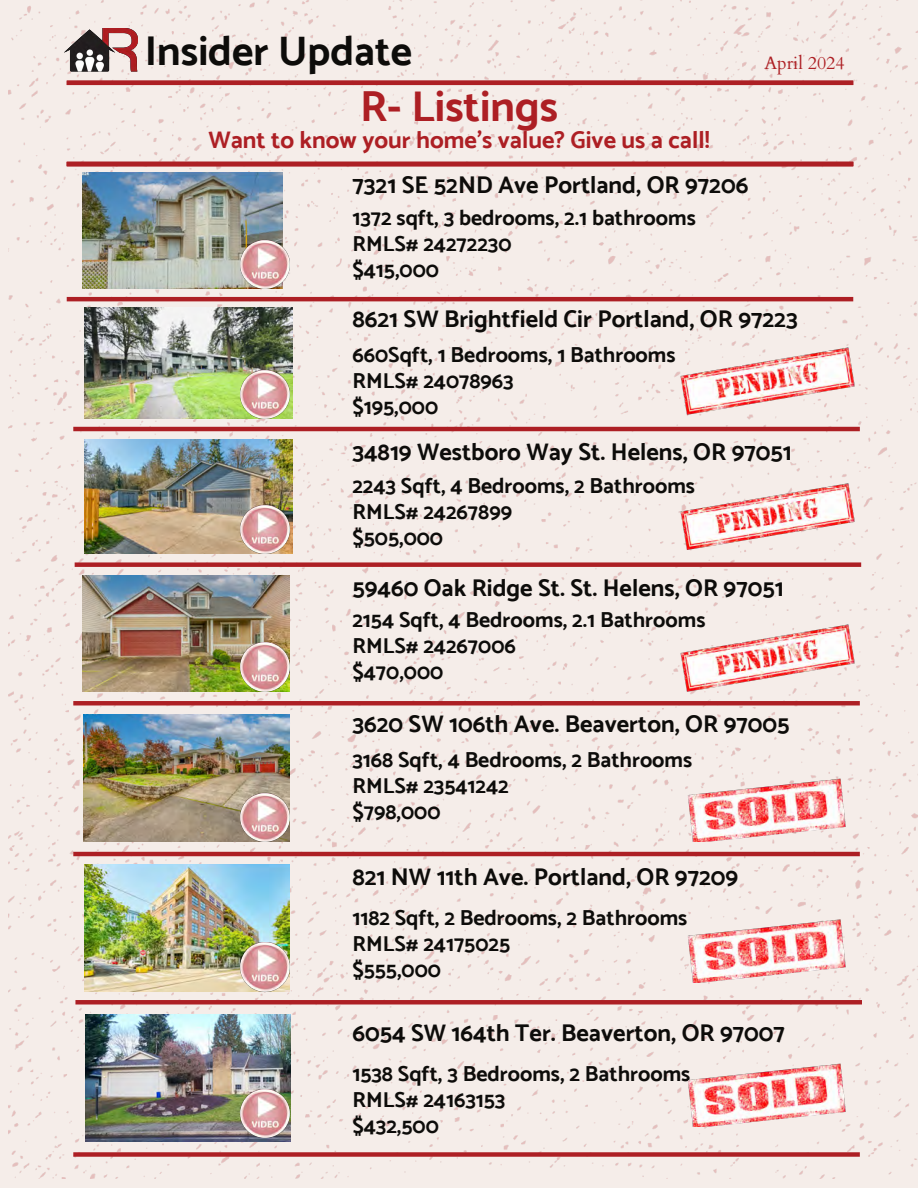
<style>
.page{position:relative;width:918px;height:1188px;background:#fff}
.page>*{position:absolute;margin:0;border:0;box-sizing:border-box;transform-origin:0 0}
.t1{font:700 43.35px "Catamaran";color:#ad1f24}
.t2{font:700 41.55px "Catamaran";color:#0d0c0a}
.t3{font:700 24.15px "Catamaran";color:#0d0c0a}
.t4{font:700 24.15px "Catamaran";color:#ad1f24}
.t5{font:700 21.6px/26px "Catamaran";color:#0d0c0a}
.t6{font:18px "Cardo";color:#ad1f24}
</style>
<div class="page">
<div style="left:8px;top:0;width:910px;height:1178px;background:#f5ede9"></div>
<img style="left:65px;top:28px;width:73px;height:44px">
<img style="left:85px;top:440px;width:207px;height:114px">
<img style="left:85px;top:307px;width:207px;height:112px">
<img style="left:83px;top:173px;width:200px;height:116px">
<img style="left:82px;top:575px;width:207px;height:116px">
<img style="left:84px;top:715px;width:205px;height:127px">
<hr style="left:67px;top:162px;width:786px;height:4px;background:#ad1f24">
<hr style="left:67px;top:297px;width:786px;height:4px;background:#ad1f24">
<hr style="left:73px;top:427px;width:787px;height:4px;background:#ad1f24">
<div style="left:75px;top:562px;width:786px;height:5px;background:#ad1f24"></div>
<hr style="left:73px;top:701px;width:787px;height:4px;background:#ad1f24">
<hr style="left:73px;top:852px;width:787px;height:4px;background:#ad1f24">
<div style="left:75px;top:1000px;width:787px;height:5px;background:#ad1f24"></div>
<div style="left:73px;top:1152px;width:787px;height:5px;background:#ad1f24"></div>
<hr style="left:67px;top:81px;width:786px;height:4px;background:#ad1f24">
<img style="left:241px;top:240px;width:48px;height:49px">
<img style="left:680px;top:483px;width:175px;height:67px">
<img style="left:86px;top:1015px;width:205px;height:126px">
<img style="left:85px;top:865px;width:204px;height:126px">
<img style="left:680px;top:625px;width:175px;height:66px">
<img style="left:680px;top:775px;width:175px;height:67px">
<img style="left:241px;top:370px;width:48px;height:49px">
<img style="left:241px;top:505px;width:48px;height:49px">
<img style="left:241px;top:642px;width:48px;height:49px">
<img style="left:241px;top:793px;width:48px;height:49px">
<img style="left:241px;top:942px;width:48px;height:49px">
<img style="left:241px;top:1089px;width:48px;height:49px">
<img style="left:680px;top:348px;width:175px;height:66px">
<img style="left:680px;top:916px;width:175px;height:66px">
<img style="left:680px;top:1060px;width:175px;height:67px">
<h2 class="t2" style="left:145px;top:26px;width:269px">Insider Update</h2>
<h1 class="t1" style="left:360px;top:81px;width:199px">R- Listings</h1>
<p class="t4" style="left:208px;top:126px;width:503px">Want to know your home's value? Give us a call!</p>
<p class="t3" style="left:352px;top:170px;width:397px">7321 SE 52ND Ave Portland, OR 97206</p>
<p class="t5" style="left:352px;top:205px;width:345px">1372 sqft, 3 bedrooms, 2.1 bathrooms<br>RMLS# 24272230<br>$415,000</p>
<p class="t6" style="left:764px;top:49px;width:82px">April 2024</p>
<p class="t3" style="left:352px;top:305px;width:447px">8621 SW Brightfield Cir Portland, OR 97223</p>
<p class="t5" style="left:352px;top:341px;width:325px">660Sqft, 1 Bedrooms, 1 Bathrooms<br>RMLS# 24078963<br>$195,000</p>
<p class="t3" style="left:352px;top:438px;width:441px">34819 Westboro Way St. Helens, OR 97051</p>
<p class="t5" style="left:352px;top:472px;width:344px">2243 Sqft, 4 Bedrooms, 2 Bathrooms<br>RMLS# 24267899<br>$505,000</p>
<p class="t3" style="left:352px;top:573px;width:433px">59460 Oak Ridge St. St. Helens, OR 97051</p>
<p class="t5" style="left:352px;top:607px;width:355px">2154 Sqft, 4 Bedrooms, 2.1 Bathrooms<br>RMLS# 24267006<br>$470,000</p>
<p class="t3" style="left:352px;top:709px;width:439px">3620 SW 106th Ave. Beaverton, OR 97005</p>
<p class="t5" style="left:352px;top:746px;width:341px">3168 Sqft, 4 Bedrooms, 2 Bathrooms<br>RMLS# 23541242<br>$798,000</p>
<p class="t3" style="left:352px;top:862px;width:387px">821 NW 11th Ave. Portland, OR 97209</p>
<p class="t5" style="left:352px;top:905px;width:336px">1182 Sqft, 2 Bedrooms, 2 Bathrooms<br>RMLS# 24175025<br>$555,000</p>
<p class="t3" style="left:352px;top:1019px;width:434px">6054 SW 164th Ter. Beaverton, OR 97007</p>
<p class="t5" style="left:352px;top:1061px;width:339px">1538 Sqft, 3 Bedrooms, 2 Bathrooms<br>RMLS# 24163153<br>$432,500</p>
</div>
